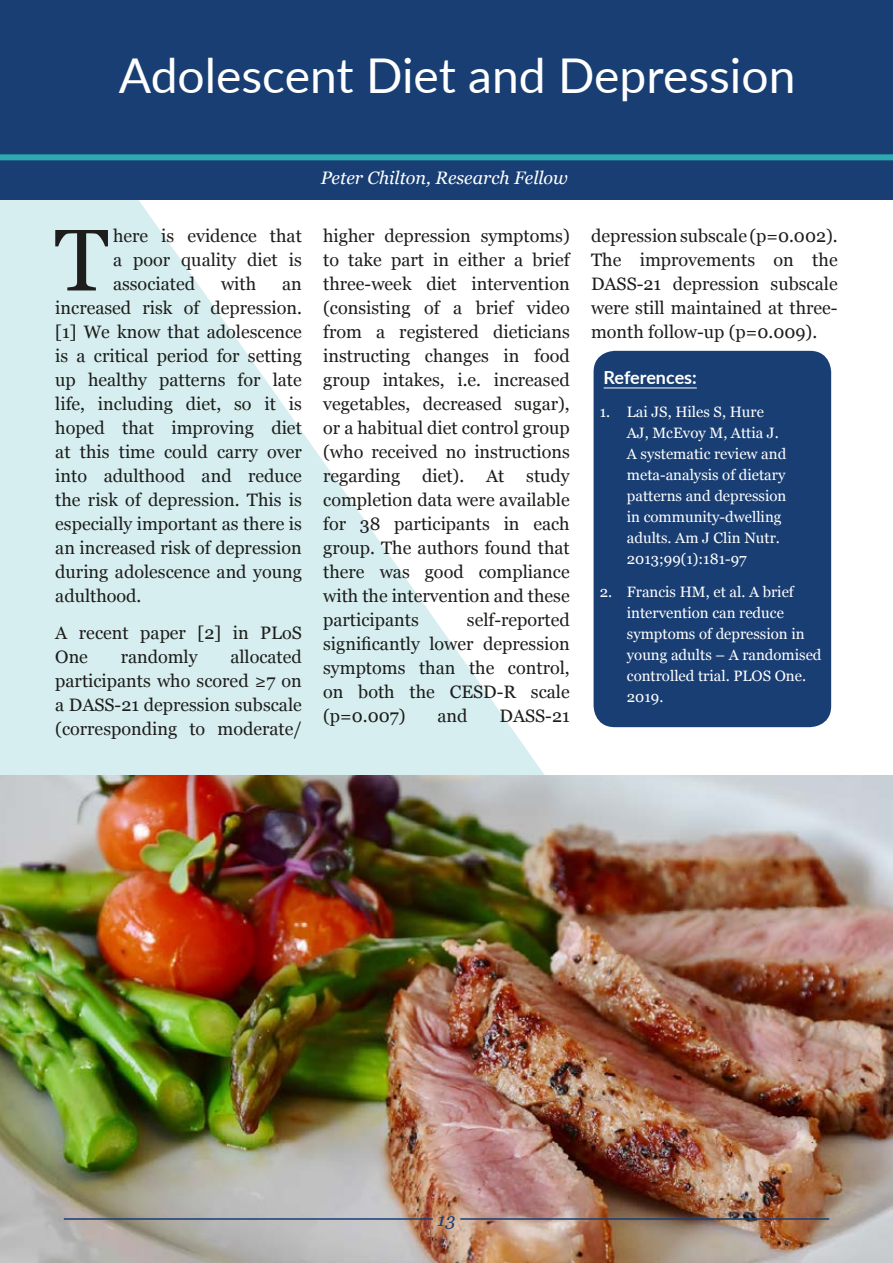
<style>
.page{position:relative;width:893px;height:1263px;background:#fff}
.page>*{position:absolute;margin:0;border:0;box-sizing:border-box;transform-origin:0 0}
.t1{font:87.3px "Georgia";color:#1d1d1b}
.t2{font:48px "Lato";color:#fff}
.t3{font:18px/24px "Georgia";color:#1d1d1b;text-align:justify}
.t4{font:italic 18px "Georgia";color:#fff}
.t5{font:700 18px "Lato";letter-spacing:-.005em;color:#fff}
.t6{font:italic 18px "Georgia";color:#193e73}
.t7{font:15px/21px "Georgia";color:#fff}
</style>
<div class="page">
<svg style="left:0;top:200px;width:832px;height:575px;fill:#d6eeef"></svg>
<div style="left:0;top:157px;width:893px;height:43px;background:#193e73"></div>
<div style="left:0;top:0;width:893px;height:155px;background:#193e73"></div>
<div style="left:0;top:154px;width:893px;height:6px;background:#2ea9b0"></div>
<div style="left:594px;top:351px;width:237px;height:376px;background:#193e73;border-radius:21px"></div>
<hr style="left:604px;top:387px;width:93px;height:1px;background:#fff">
<img style="left:0;top:775px;width:893px;height:488px">
<hr style="left:64px;top:1218px;width:369px;height:2px;background:#193e73">
<hr style="left:460px;top:1218px;width:369px;height:2px;background:#193e73">
<h2 class="t2" style="left:119px;top:41px;width:678px">Adolescent Diet and Depression</h2>
<h1 class="t1" style="left:55px;top:197px;width:56px">T</h1>
<p class="t3" style="left:113px;top:223px;width:190px">here is evidence that a poor quality diet is associated</p>
<p class="t3" style="left:221px;top:271px;width:37px">with</p>
<p class="t3" style="left:55px;top:271px;width:248px;text-indent:227px">an increased risk of depression. [1] We know that adolescence is a critical period for setting up healthy patterns for late life, including diet, so it is hoped that improving diet at this time could carry over into adulthood and reduce the risk of depression. This is especially important as there is an increased risk of depression during adolescence and young adulthood.</p>
<p class="t3" style="left:55px;top:620px;width:248px">A recent paper [2] in PLoS<br>One</p>
<p class="t3" style="left:55px;top:644px;width:248px;text-indent:175px">allocated participants who scored ≥7 on a DASS-21 depression subscale (corresponding to moderate/</p>
<p class="t3" style="left:121px;top:644px;width:78px">randomly</p>
<p class="t4" style="left:321px;top:164px;width:249px">Peter Chilton, Research Fellow</p>
<p class="t3" style="left:323px;top:223px;width:248px">higher depression symptoms) to take part in either a brief three-week diet intervention (consisting of a brief video from a registered dieticians instructing changes in food group intakes, i.e. increased vegetables, decreased sugar), or a habitual diet control group (who received no instructions regarding diet). At study completion data were available for 38 participants in each group. The authors found that there was good compliance with the intervention and these participants</p>
<p class="t3" style="left:323px;top:607px;width:248px;text-indent:144px">self-reported significantly lower depression symptoms than the control, on both the CESD-R scale (p=0.007)</p>
<p class="t3" style="left:437px;top:703px;width:32px">and</p>
<p class="t3" style="left:499px;top:703px;width:72px">DASS-21</p>
<p class="t3" style="left:591px;top:223px;width:248px">depression subscale (p=0.002).<br>The improvements on the DASS-21 depression subscale were still maintained at three&shy;month follow-up (p=0.009).</p>
<p class="t5" style="left:604px;top:364px;width:95px">References:</p>
<p class="t7" style="left:627px;top:400px;width:161px;text-indent:-27px">1. Lai JS, Hiles S, Hure<br>AJ, McEvoy M, Attia J.<br>A systematic review and meta-analysis of dietary patterns and depression in community-dwelling adults. Am J Clin Nutr.<br>2013;99(1):181-97</p>
<p class="t7" style="left:627px;top:581px;width:196px;text-indent:-27px">2. Francis HM, et al. A brief intervention can reduce symptoms of depression in young adults – A randomised controlled trial. PLOS One.<br>2019.</p>
<p class="t6" style="left:438px;top:1206px;width:19px">13</p>
</div>
